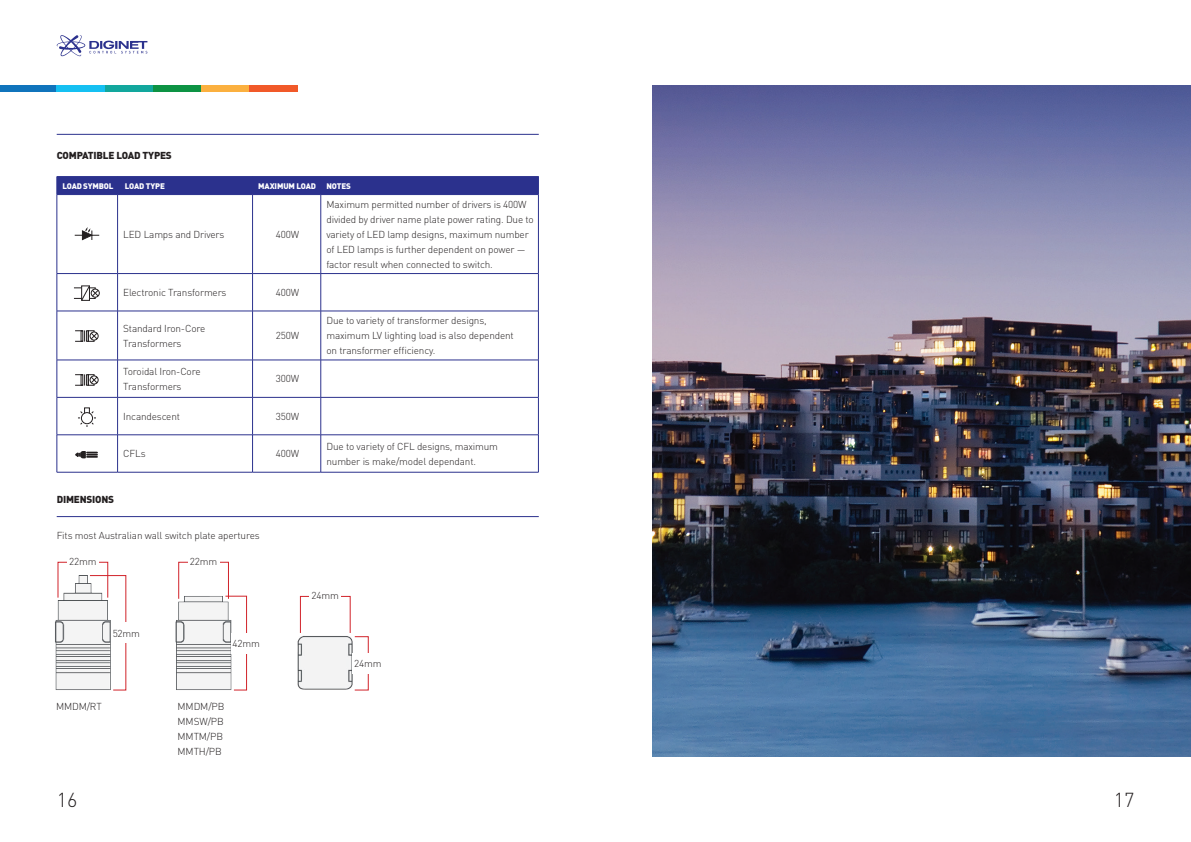
<style>
.page{position:relative;width:1191px;height:842px;background:#fff}
.page>*{position:absolute;margin:0;border:0;box-sizing:border-box;transform-origin:0 0}
.t1{font:300 20px "DIN Pro";color:#231f20}
.t2{font:300 10px/15px "DIN Pro";letter-spacing:-.015em;color:#231f20}
.t3{font:900 10px "DIN";letter-spacing:-.02em;color:#231f20}
.t4{font:900 8px "DIN";letter-spacing:-.015em;color:#fff}
</style>
<div class="page">
<svg style="left:57px;top:35px;width:90px;height:21px"></svg>
<div style="left:0;top:85px;width:57px;height:6px;background:#1074bc"></div>
<div style="left:57px;top:85px;width:48px;height:6px;background:#15c0f2"></div>
<div style="left:105px;top:85px;width:48px;height:6px;background:#12a79d"></div>
<div style="left:153px;top:85px;width:48px;height:6px;background:#0d9344"></div>
<div style="left:201px;top:85px;width:48px;height:6px;background:#fbb03f"></div>
<div style="left:249px;top:85px;width:49px;height:6px;background:#f15929"></div>
<div style="left:57px;top:177px;width:482px;height:18px;background:#2b318d"></div>
<hr style="left:57px;top:195px;width:1px;height:78px;background:#2b318d">
<hr style="left:117px;top:195px;width:1px;height:78px;background:#2b318d">
<hr style="left:252px;top:195px;width:1px;height:78px;background:#2b318d">
<hr style="left:320px;top:195px;width:1px;height:78px;background:#2b318d">
<hr style="left:538px;top:195px;width:1px;height:78px;background:#2b318d">
<hr style="left:57px;top:274px;width:1px;height:37px;background:#2b318d">
<hr style="left:117px;top:274px;width:1px;height:37px;background:#2b318d">
<hr style="left:252px;top:274px;width:1px;height:37px;background:#2b318d">
<hr style="left:320px;top:274px;width:1px;height:37px;background:#2b318d">
<hr style="left:538px;top:274px;width:1px;height:37px;background:#2b318d">
<hr style="left:57px;top:311px;width:1px;height:49px;background:#2b318d">
<hr style="left:117px;top:311px;width:1px;height:49px;background:#2b318d">
<hr style="left:252px;top:311px;width:1px;height:49px;background:#2b318d">
<hr style="left:320px;top:311px;width:1px;height:49px;background:#2b318d">
<hr style="left:538px;top:311px;width:1px;height:49px;background:#2b318d">
<hr style="left:57px;top:360px;width:1px;height:37px;background:#2b318d">
<hr style="left:117px;top:360px;width:1px;height:37px;background:#2b318d">
<hr style="left:252px;top:360px;width:1px;height:37px;background:#2b318d">
<hr style="left:320px;top:360px;width:1px;height:37px;background:#2b318d">
<hr style="left:538px;top:360px;width:1px;height:37px;background:#2b318d">
<hr style="left:57px;top:397px;width:1px;height:38px;background:#2b318d">
<hr style="left:117px;top:397px;width:1px;height:38px;background:#2b318d">
<hr style="left:252px;top:397px;width:1px;height:38px;background:#2b318d">
<hr style="left:320px;top:397px;width:1px;height:38px;background:#2b318d">
<hr style="left:538px;top:397px;width:1px;height:38px;background:#2b318d">
<hr style="left:57px;top:435px;width:1px;height:37px;background:#2b318d">
<hr style="left:117px;top:435px;width:1px;height:37px;background:#2b318d">
<hr style="left:252px;top:435px;width:1px;height:37px;background:#2b318d">
<hr style="left:320px;top:435px;width:1px;height:37px;background:#2b318d">
<hr style="left:538px;top:435px;width:1px;height:37px;background:#2b318d">
<hr style="left:57px;top:194px;width:61px;height:1px;background:#2b318d">
<hr style="left:118px;top:194px;width:134px;height:1px;background:#2b318d">
<hr style="left:252px;top:194px;width:69px;height:1px;background:#2b318d">
<hr style="left:321px;top:194px;width:217px;height:1px;background:#2b318d">
<hr style="left:57px;top:273px;width:61px;height:1px;background:#2b318d">
<hr style="left:118px;top:273px;width:134px;height:1px;background:#2b318d">
<hr style="left:252px;top:273px;width:69px;height:1px;background:#2b318d">
<hr style="left:321px;top:273px;width:217px;height:1px;background:#2b318d">
<hr style="left:57px;top:311px;width:61px;height:1px;background:#2b318d">
<hr style="left:118px;top:311px;width:134px;height:1px;background:#2b318d">
<hr style="left:252px;top:311px;width:69px;height:1px;background:#2b318d">
<hr style="left:321px;top:311px;width:217px;height:1px;background:#2b318d">
<hr style="left:57px;top:360px;width:61px;height:1px;background:#2b318d">
<hr style="left:118px;top:360px;width:134px;height:1px;background:#2b318d">
<hr style="left:252px;top:360px;width:69px;height:1px;background:#2b318d">
<hr style="left:321px;top:360px;width:217px;height:1px;background:#2b318d">
<hr style="left:57px;top:397px;width:61px;height:1px;background:#2b318d">
<hr style="left:118px;top:397px;width:134px;height:1px;background:#2b318d">
<hr style="left:252px;top:397px;width:69px;height:1px;background:#2b318d">
<hr style="left:321px;top:397px;width:217px;height:1px;background:#2b318d">
<hr style="left:57px;top:435px;width:61px;height:1px;background:#2b318d">
<hr style="left:118px;top:435px;width:134px;height:1px;background:#2b318d">
<hr style="left:252px;top:435px;width:69px;height:1px;background:#2b318d">
<hr style="left:321px;top:435px;width:217px;height:1px;background:#2b318d">
<hr style="left:57px;top:472px;width:61px;height:1px;background:#2b318d">
<hr style="left:118px;top:472px;width:134px;height:1px;background:#2b318d">
<hr style="left:252px;top:472px;width:69px;height:1px;background:#2b318d">
<hr style="left:321px;top:472px;width:217px;height:1px;background:#2b318d">
<hr style="left:57px;top:134px;width:482px;height:1px;background:#2b318d">
<hr style="left:57px;top:176px;width:482px;height:1px;background:#2b318d">
<hr style="left:57px;top:516px;width:482px;height:1px;background:#2b318d">
<img style="left:55px;top:575px;width:63px;height:116px">
<img style="left:175px;top:595px;width:63px;height:96px">
<img style="left:297px;top:595px;width:63px;height:96px">
<div style="left:58px;top:562px;width:50px;height:36px;border:1px solid #d1232a"></div>
<div style="left:178px;top:562px;width:51px;height:37px;border:1px solid #d1232a"></div>
<div style="left:300px;top:596px;width:50px;height:37px;border:1px solid #d1232a"></div>
<div style="left:67px;top:551px;width:31px;height:20px;background:#fff"></div>
<div style="left:188px;top:551px;width:31px;height:20px;background:#fff"></div>
<div style="left:310px;top:585px;width:31px;height:20px;background:#fff"></div>
<svg style="left:89px;top:575px;width:37px;height:115px"></svg>
<svg style="left:225px;top:596px;width:22px;height:94px"></svg>
<div style="left:111px;top:623px;width:30px;height:20px;background:#fff"></div>
<div style="left:231px;top:633px;width:30px;height:20px;background:#fff"></div>
<div style="left:353px;top:653px;width:30px;height:20px;background:#fff"></div>
<svg style="left:75px;top:227px;width:24px;height:14px"></svg>
<svg style="left:74px;top:285px;width:26px;height:16px"></svg>
<svg style="left:75px;top:374px;width:24px;height:12px"></svg>
<div style="left:84px;top:407px;width:6px;height:7px;border:1px solid #231f20"></div>
<svg style="left:78px;top:411px;width:18px;height:16px"></svg>
<div style="left:81px;top:413px;width:12px;height:11px;background:#fff;border-radius:50%"></div>
<div style="left:81px;top:412px;width:12px;height:12px;border:1px solid #231f20;border-radius:50%"></div>
<svg style="left:76px;top:451px;width:21px;height:8px"></svg>
<svg style="left:75px;top:330px;width:24px;height:12px"></svg>
<img style="left:652px;top:85px;width:539px;height:672px">
<p class="t3" style="left:57px;top:149px;width:117px">COMPATIBLE LOAD TYPES</p>
<p class="t4" style="left:63px;top:181px;width:53px">LOAD SYMBOL</p>
<p class="t4" style="left:125px;top:181px;width:42px">LOAD TYPE</p>
<p class="t4" style="left:258px;top:181px;width:59px">MAXIMUM LOAD</p>
<p class="t4" style="left:326px;top:181px;width:26px">NOTES</p>
<p class="t2" style="left:123px;top:226px;width:103px">LED Lamps and Drivers</p>
<p class="t2" style="left:276px;top:226px;width:25px">400W</p>
<p class="t2" style="left:123px;top:285px;width:105px">Electronic Transformers</p>
<p class="t2" style="left:276px;top:285px;width:25px">400W</p>
<p class="t2" style="left:123px;top:320px;width:84px">Standard Iron-Core<br>Transformers</p>
<p class="t2" style="left:276px;top:328px;width:25px">250W</p>
<p class="t2" style="left:326px;top:196px;width:209px">Maximum permitted number of drivers is 400W divided by driver name plate power rating. Due to variety of LED lamp designs, maximum number of LED lamps is further dependent on power — factor result when connected to switch.</p>
<p class="t2" style="left:326px;top:313px;width:189px">Due to variety of transformer designs, maximum LV lighting load is also dependent on transformer efficiency.</p>
<p class="t2" style="left:123px;top:363px;width:79px">Toroidal Iron-Core<br>Transformers</p>
<p class="t2" style="left:276px;top:371px;width:25px">300W</p>
<p class="t2" style="left:123px;top:408px;width:58px">Incandescent</p>
<p class="t2" style="left:276px;top:408px;width:25px">350W</p>
<p class="t2" style="left:123px;top:446px;width:24px">CFLs</p>
<p class="t2" style="left:276px;top:446px;width:25px">400W</p>
<p class="t2" style="left:326px;top:438px;width:173px">Due to variety of CFL designs, maximum number is make/model dependant.</p>
<p class="t3" style="left:57px;top:493px;width:59px">DIMENSIONS</p>
<p class="t2" style="left:57px;top:528px;width:204px">Fits most Australian wall switch plate apertures</p>
<p class="t2" style="left:69px;top:553px;width:29px">22mm</p>
<p class="t2" style="left:190px;top:553px;width:29px">22mm</p>
<p class="t2" style="left:113px;top:625px;width:29px">52mm</p>
<p class="t2" style="left:232px;top:635px;width:29px">42mm</p>
<p class="t2" style="left:56px;top:698px;width:47px">MMDM/RT</p>
<p class="t2" style="left:178px;top:698px;width:48px">MMDM/PB<br>MMSW/PB<br>MMTM/PB<br>MMTH/PB</p>
<p class="t2" style="left:311px;top:587px;width:29px">24mm</p>
<p class="t2" style="left:354px;top:656px;width:29px">24mm</p>
<h1 class="t1" style="left:57px;top:786px;width:22px">16</h1>
<h1 class="t1" style="left:1113px;top:786px;width:22px">17</h1>
</div>
